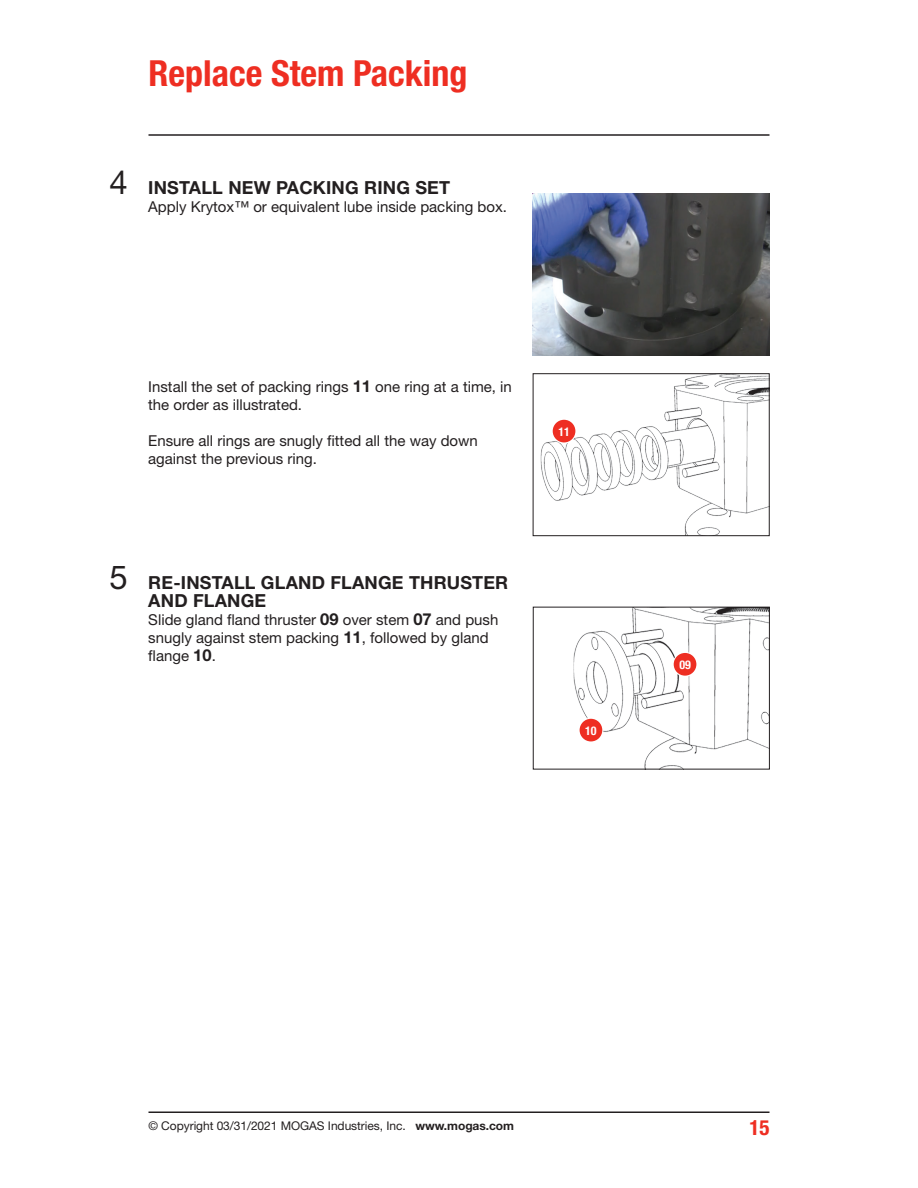
<style>
.page{position:relative;width:918px;height:1188px;background:#fff}
.page>*{position:absolute;margin:0;border:0;box-sizing:border-box;transform-origin:0 0}
.headline{font:700 condensed 36px "Helvetica Neue LT Pro";color:#ee2e22}
.Step_Numbers{font:33px "Helvetica Neue LT Pro";color:#231f20}
.t1{font:700 condensed 21px "Helvetica Neue LT Pro";color:#ee2e22}
.task{font:700 18px/18px "Helvetica Neue LT Pro";letter-spacing:.01em;color:#231f20}
.body_text{font:15px/18px "Helvetica Neue LT Pro";color:#231f20}
.t2{font:12px "Helvetica Neue LT Pro";letter-spacing:-.005em;color:#231f20}
.Callouts{font:700 condensed 12px "Helvetica Neue LT Pro";color:#fff}
.s1{font-weight:700;font-size:16.5px}
.s2{font-weight:700}
</style>
<div class="page">
<hr style="left:148px;top:134px;width:622px;height:2px;background:#231f20">
<hr style="left:148px;top:1112px;width:622px;height:1px;background:#231f20">
<img style="left:573px;top:609px;width:195px;height:159px">
<div style="left:533px;top:607px;width:237px;height:163px;border:1px solid #231f20"></div>
<img style="left:533px;top:194px;width:236px;height:162px">
<svg style="left:673px;top:652px;width:24px;height:25px"></svg>
<div style="left:674px;top:653px;width:22px;height:23px;background:#ee2e22;border-radius:50%"></div>
<svg style="left:579px;top:718px;width:24px;height:25px"></svg>
<div style="left:580px;top:719px;width:22px;height:22px;background:#ee2e22;border-radius:50%"></div>
<img style="left:540px;top:375px;width:228px;height:159px">
<div style="left:533px;top:373px;width:237px;height:163px;border:1px solid #231f20"></div>
<svg style="left:552px;top:419px;width:24px;height:25px"></svg>
<div style="left:553px;top:420px;width:22px;height:22px;background:#ee2e22;border-radius:50%"></div>
<p class="headline" style="left:148px;top:51px;width:320px">Replace Stem Packing</p>
<p class="Step_Numbers" style="left:110px;top:162px;width:20px">4</p>
<p class="task" style="left:148px;top:178px;width:303px">INSTALL NEW PACKING RING SET</p>
<p class="body_text" style="left:148px;top:197px;width:360px">Apply Krytox™ or equivalent lube inside packing box.</p>
<p class="body_text" style="left:148px;top:377px;width:365px">Install the set of packing rings <span class="s1">11</span> one ring at a time, in the order as illustrated.</p>
<p class="body_text" style="left:148px;top:431px;width:331px">Ensure all rings are snugly fitted all the way down against the previous ring.</p>
<p class="Step_Numbers" style="left:110px;top:558px;width:20px">5</p>
<p class="task" style="left:148px;top:573px;width:361px">RE-INSTALL GLAND FLANGE THRUSTER<br>AND FLANGE</p>
<p class="body_text" style="left:148px;top:611px;width:352px">Slide gland fland thruster <span class="s1">09</span> over stem <span class="s1">07</span> and push snugly against stem packing <span class="s1">11</span>, followed by gland flange <span class="s1">10</span>.</p>
<p class="Callouts" style="left:558px;top:424px;width:13px">11</p>
<p class="Callouts" style="left:585px;top:723px;width:13px">10</p>
<p class="Callouts" style="left:679px;top:657px;width:13px">09</p>
<p class="t2" style="left:148px;top:1118px;width:367px">© Copyright 03/31/2021 MOGAS Industries, Inc. <span class="s2">www.mogas.com</span></p>
<h3 class="t1" style="left:749px;top:1115px;width:22px">15</h3>
</div>
